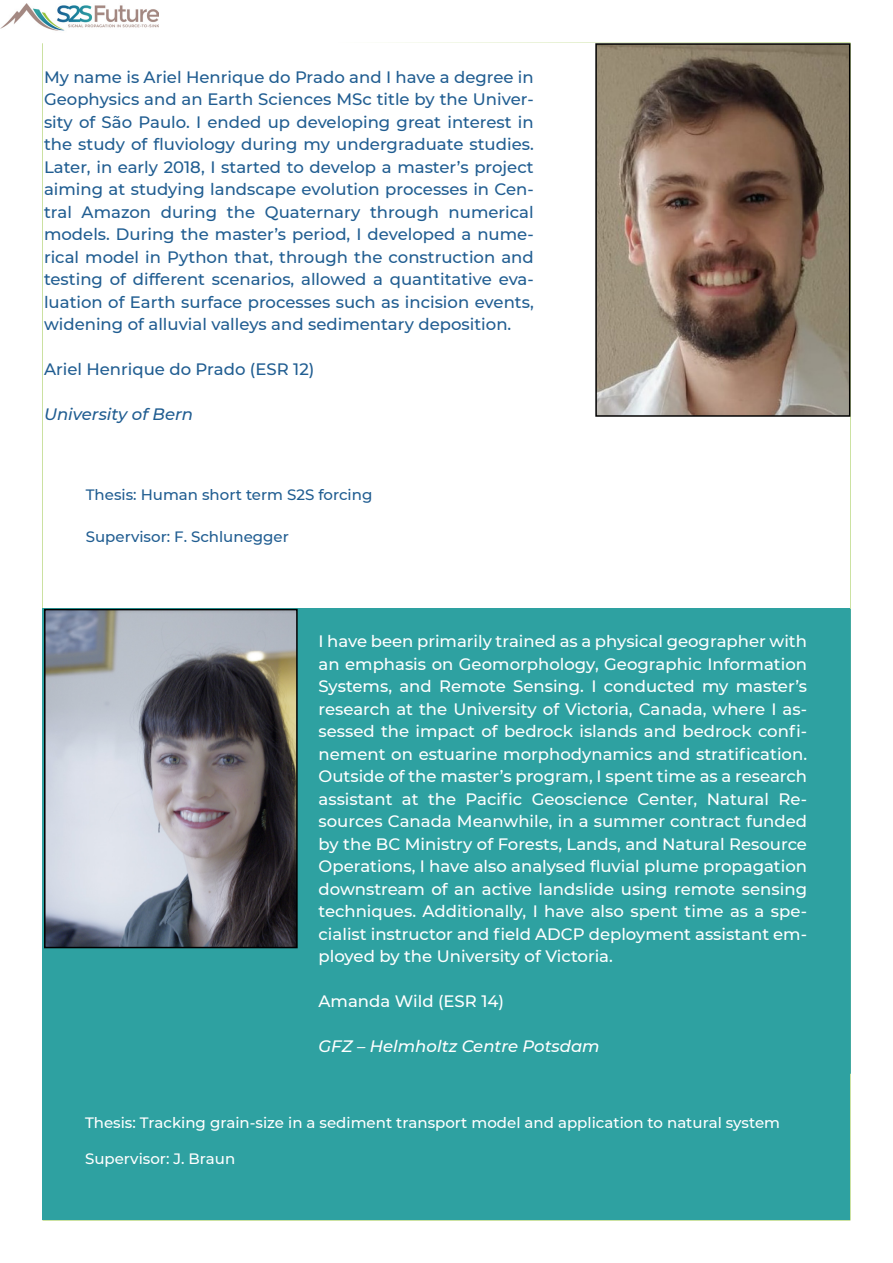
<style>
.page{position:relative;width:893px;height:1263px;background:#fff}
.page>*{position:absolute;margin:0;border:0;box-sizing:border-box;transform-origin:0 0}
.Folio-_Section_title{font:500 16.5px/22.5px "Montserrat";color:#fff;text-align:justify}
.Folio-_Section_title-2{font:500 16.5px/22.5px "Montserrat";color:#205d91;text-align:justify}
.Folio-_Section_title-3{font:italic 500 16.5px "Montserrat";color:#fff}
.Folio-_Section_title-4{font:italic 500 16.5px "Montserrat";color:#205d91}
.t1{font:500 15px "Montserrat";color:#fff}
.Folio-_Section_title-5{font:500 15px "Montserrat";color:#205d91}
</style>
<div class="page">
<img style="left:1px;top:3px;width:158px;height:28px">
<img style="left:598px;top:46px;width:249px;height:368px">
<div style="left:595px;top:43px;width:255px;height:374px;border:2px solid #000"></div>
<div style="left:43px;top:608px;width:807px;height:612px;background:#2ea1a1"></div>
<img style="left:47px;top:612px;width:248px;height:333px">
<div style="left:44px;top:609px;width:254px;height:339px;border:2px solid #000"></div>
<div style="left:319px;top:609px;width:532px;height:465px;background:#2ea1a1"></div>
<p class="Folio-_Section_title-2" style="left:44px;top:65px;width:491px">My name is Ariel Henrique do Prado and I have a degree in Geophysics and an Earth Sciences MSc title by the Univer&shy;sity of São Paulo. I ended up developing great interest in the study of fluviology during my undergraduate studies.<br>Later, in early 2018, I started to develop a master’s project aiming at studying landscape evolution processes in Cen&shy;tral Amazon during the Quaternary through numerical models. During the master’s period, I developed a nume&shy;rical model in Python that, through the construction and testing of different scenarios, allowed a quantitative eva&shy;luation of Earth surface processes such as incision events, widening of alluvial valleys and sedimentary deposition.</p>
<p class="Folio-_Section_title-2" style="left:44px;top:357px;width:272px">Ariel Henrique do Prado (ESR 12)</p>
<p class="Folio-_Section_title-4" style="left:44px;top:403px;width:151px">University of Bern</p>
<p class="Folio-_Section_title-5" style="left:86px;top:484px;width:288px">Thesis: Human short term S2S forcing</p>
<p class="Folio-_Section_title-5" style="left:86px;top:526px;width:205px">Supervisor: F. Schlunegger</p>
<p class="Folio-_Section_title" style="left:319px;top:629px;width:490px">I have been primarily trained as a physical geographer with an emphasis on Geomorphology, Geographic Information Systems, and Remote Sensing. I conducted my master’s research at the University of Victoria, Canada, where I as&shy;sessed the impact of bedrock islands and bedrock confi&shy;nement on estuarine morphodynamics and stratification.<br>Outside of the master’s program, I spent time as a research assistant at the Pacific Geoscience Center, Natural Re&shy;sources Canada Meanwhile, in a summer contract funded by the BC Ministry of Forests, Lands, and Natural Resource Operations, I have also analysed fluvial plume propagation downstream of an active landslide using remote sensing techniques. Additionally, I have also spent time as a spe&shy;cialist instructor and field ADCP deployment assistant em&shy;ployed by the University of Victoria.</p>
<p class="Folio-_Section_title" style="left:319px;top:989px;width:187px">Amanda Wild (ESR 14)</p>
<p class="Folio-_Section_title-3" style="left:319px;top:1035px;width:283px">GFZ – Helmholtz Centre Potsdam</p>
<p class="t1" style="left:85px;top:1112px;width:696px">Thesis: Tracking grain-size in a sediment transport model and application to natural system</p>
<p class="t1" style="left:85px;top:1148px;width:152px">Supervisor: J. Braun</p>
</div>
